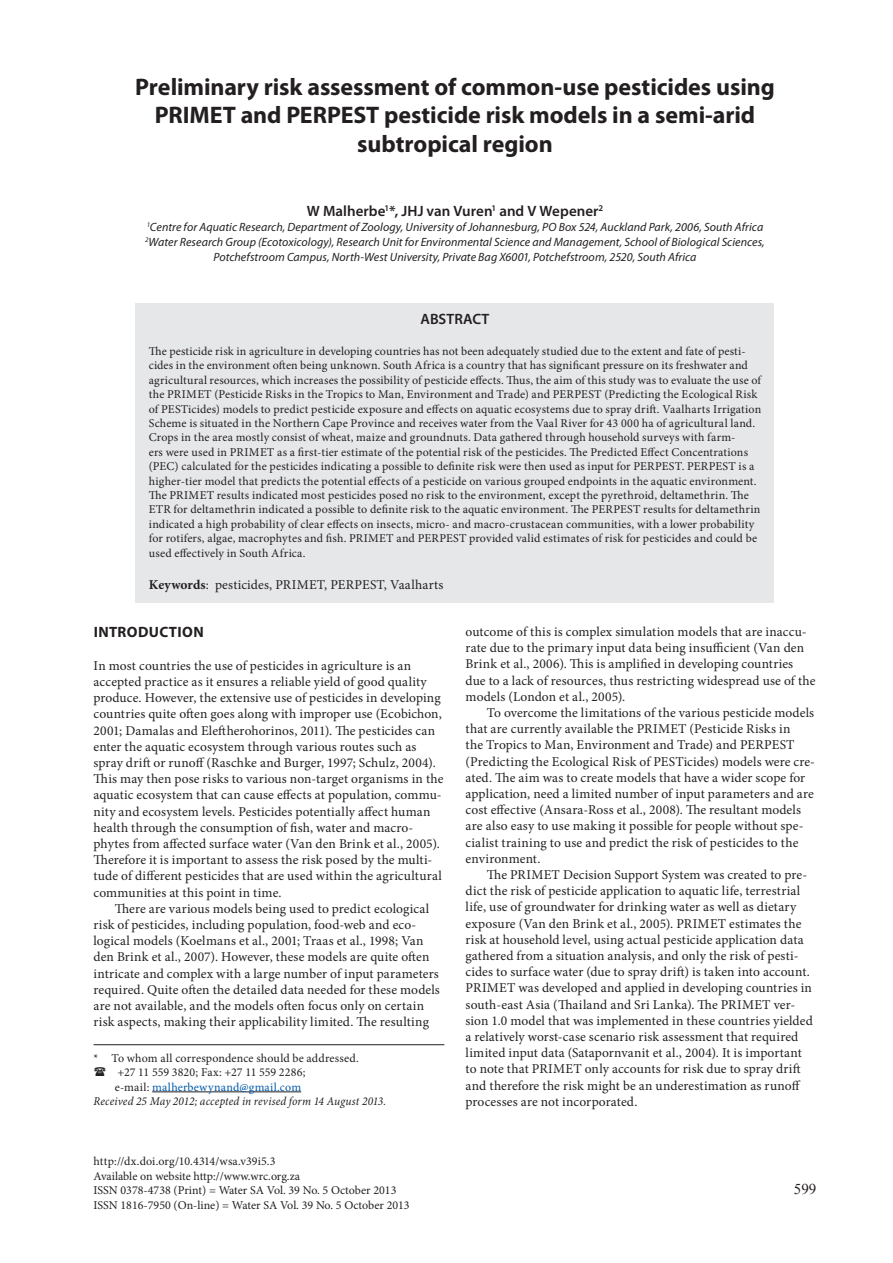
<style>
.page{position:relative;width:893px;height:1263px;background:#fff}
.page>*{position:absolute;margin:0;border:0;box-sizing:border-box;transform-origin:0 0}
.Headline{font:700 24px/28.8px "Myriad Pro";letter-spacing:-.005em;color:#231f20;text-align:center}
.Author{font:600 15px "Myriad Pro";letter-spacing:.005em;color:#231f20}
.Subhead_1{font:700 15px "Myriad Pro";letter-spacing:.025em;color:#231f20}
.t1{font:15px "Times New Roman";color:#231f20}
.Body_Text{font:13.5px/16.2px "Minion Pro";letter-spacing:.01em;color:#231f20}
.Body_text_no_indent{font:13.5px/16.2px "Minion Pro";letter-spacing:.01em;color:#231f20}
.Keywords{font:13.5px "Minion Pro";letter-spacing:.015em;color:#231f20}
.Abstract{font:12px/14.4px "Minion Pro";letter-spacing:.01em;color:#231f20}
.Address{font:italic 12px/15px "Myriad Pro";letter-spacing:.005em;color:#231f20;text-align:center}
.Body_text_2{font:12px "Minion Pro";letter-spacing:.01em;color:#231f20}
.Body_text_2-2{font:italic 12px "Minion Pro";letter-spacing:.015em;color:#231f20;scale:.95 1}
.Body_text_2-3{font:12px "Minion Pro";letter-spacing:.015em;color:#015aaa}
.s1{font-weight:700}
.s2{color:#231f20}
</style>
<div class="page">
<div style="left:135px;top:303px;width:638px;height:300px;background:#e6e7e9"></div>
<hr style="left:152px;top:1091px;width:149px;height:1px;background:#231f20">
<hr style="left:94px;top:1044px;width:350px;height:1px;background:#231f20">
<p class="Headline" style="left:135px;top:71px;width:641px">Preliminary risk assessment of common-use pesticides using<br>PRIMET and PERPEST pesticide risk models in a semi-arid subtropical region</p>
<p class="Author" style="left:307px;top:201px;width:298px">W Malherbe<sup>1</sup>*, JHJ van Vuren<sup>1</sup> and V Wepener<sup>2</sup></p>
<p class="Address" style="left:147px;top:219px;width:618px"><sup>1</sup>Centre for Aquatic Research, Department of Zoology, University of Johannesburg, PO Box 524, Auckland Park, 2006, South Africa</p>
<p class="Address" style="left:145px;top:234px;width:621px"><sup>2</sup>Water Research Group (Ecotoxicology), Research Unit for Environmental Science and Management, School of Biological Sciences,<br>Potchefstroom Campus, North-West University, Private Bag X6001, Potchefstroom, 2520, South Africa</p>
<p class="Author" style="left:420px;top:310px;width:70px">ABSTRACT</p>
<p class="Abstract" style="left:149px;top:344px;width:614px">The pesticide risk in agriculture in developing countries has not been adequately studied due to the extent and fate of pesti&shy;cides in the environment often being unknown. South Africa is a country that has significant pressure on its freshwater and agricultural resources, which increases the possibility of pesticide effects. Thus, the aim of this study was to evaluate the use of the PRIMET (Pesticide Risks in the Tropics to Man, Environment and Trade) and PERPEST (Predicting the Ecological Risk of PESTicides) models to predict pesticide exposure and effects on aquatic ecosystems due to spray drift. Vaalharts Irrigation Scheme is situated in the Northern Cape Province and receives water from the Vaal River for 43 000 ha of agricultural land.<br>Crops in the area mostly consist of wheat, maize and groundnuts. Data gathered through household surveys with farm-<br>ers were used in PRIMET as a first-tier estimate of the potential risk of the pesticides. The Predicted Effect Concentrations (PEC) calculated for the pesticides indicating a possible to definite risk were then used as input for PERPEST. PERPEST is a higher-tier model that predicts the potential effects of a pesticide on various grouped endpoints in the aquatic environment.<br>The PRIMET results indicated most pesticides posed no risk to the environment, except the pyrethroid, deltamethrin. The ETR for deltamethrin indicated a possible to definite risk to the aquatic environment. The PERPEST results for deltamethrin indicated a high probability of clear effects on insects, micro- and macro-crustacean communities, with a lower probability for rotifers, algae, macrophytes and fish. PRIMET and PERPEST provided valid estimates of risk for pesticides and could be used effectively in South Africa.</p>
<p class="Keywords" style="left:149px;top:576px;width:296px"><span class="s1">Keywords</span>: pesticides, PRIMET, PERPEST, Vaalharts</p>
<p class="Subhead_1" style="left:94px;top:623px;width:112px">INTRODUCTION</p>
<p class="Body_text_no_indent" style="left:94px;top:657px;width:352px">In most countries the use of pesticides in agriculture is an accepted practice as it ensures a reliable yield of good quality produce. However, the extensive use of pesticides in developing countries quite often goes along with improper use (Ecobichon, 2001; Damalas and Eleftherohorinos, 2011). The pesticides can enter the aquatic ecosystem through various routes such as spray drift or runoff (Raschke and Burger, 1997; Schulz, 2004).<br>This may then pose risks to various non-target organisms in the aquatic ecosystem that can cause effects at population, commu&shy;nity and ecosystem levels. Pesticides potentially affect human health through the consumption of fish, water and macro&shy;phytes from affected surface water (Van den Brink et al., 2005).<br>Therefore it is important to assess the risk posed by the multi&shy;tude of different pesticides that are used within the agricultural communities at this point in time.</p>
<p class="Body_Text" style="left:94px;top:900px;width:348px;text-indent:21px">There are various models being used to predict ecological risk of pesticides, including population, food-web and eco&shy;logical models (Koelmans et al., 2001; Traas et al., 1998; Van den Brink et al., 2007). However, these models are quite often intricate and complex with a large number of input parameters required. Quite often the detailed data needed for these models are not available, and the models often focus only on certain risk aspects, making their applicability limited. The resulting</p>
<p class="Body_Text" style="left:466px;top:624px;width:351px">outcome of this is complex simulation models that are inaccu&shy;rate due to the primary input data being insufficient (Van den Brink et al., 2006). This is amplified in developing countries due to a lack of resources, thus restricting widespread use of the models (London et al., 2005).</p>
<p class="Body_Text" style="left:466px;top:705px;width:351px;text-indent:21px">To overcome the limitations of the various pesticide models that are currently available the PRIMET (Pesticide Risks in<br>the Tropics to Man, Environment and Trade) and PERPEST (Predicting the Ecological Risk of PESTicides) models were cre&shy;ated. The aim was to create models that have a wider scope for application, need a limited number of input parameters and are cost effective (Ansara-Ross et al., 2008). The resultant models are also easy to use making it possible for people without spe&shy;cialist training to use and predict the risk of pesticides to the environment.</p>
<p class="Body_Text" style="left:466px;top:867px;width:349px;text-indent:21px">The PRIMET Decision Support System was created to pre&shy;dict the risk of pesticide application to aquatic life, terrestrial life, use of groundwater for drinking water as well as dietary exposure (Van den Brink et al., 2005). PRIMET estimates the risk at household level, using actual pesticide application data gathered from a situation analysis, and only the risk of pesti&shy;cides to surface water (due to spray drift) is taken into account.<br>PRIMET was developed and applied in developing countries in south-east Asia (Thailand and Sri Lanka). The PRIMET ver&shy;sion 1.0 model that was implemented in these countries yielded a relatively worst-case scenario risk assessment that required limited input data (Satapornvanit et al., 2004). It is important to note that PRIMET only accounts for risk due to spray drift and therefore the risk might be an underestimation as runoff processes are not incorporated.</p>
<p class="Body_text_2" style="left:94px;top:1050px;width:267px">* To whom all correspondence should be addressed.</p>
<p class="Body_text_2" style="left:118px;top:1064px;width:190px">+27 11 559 3820; Fax: +27 11 559 2286;</p>
<p class="Body_text_2-3" style="left:115px;top:1079px;width:188px"><span class="s2">e-mail:</span> malherbewynand@gmail.com</p>
<p class="Body_text_2-2" style="left:94px;top:1093px;width:310px">Received 25 May 2012; accepted in revised form 14 August 2013.</p>
<p class="Body_text_2" style="left:94px;top:1153px;width:184px">http://dx.doi.org/10.4314/wsa.v39i5.3</p>
<p class="Abstract" style="left:94px;top:1169px;width:208px">Available on website http://www.wrc.org.za</p>
<p class="Abstract" style="left:94px;top:1183px;width:304px">ISSN 0378-4738 (Print) = Water SA Vol. 39 No. 5 October 2013</p>
<p class="Abstract" style="left:94px;top:1197px;width:318px">ISSN 1816-7950 (On-line) = Water SA Vol. 39 No. 5 October 2013</p>
<p class="t1" style="left:794px;top:1179px;width:24px">599</p>
</div>
